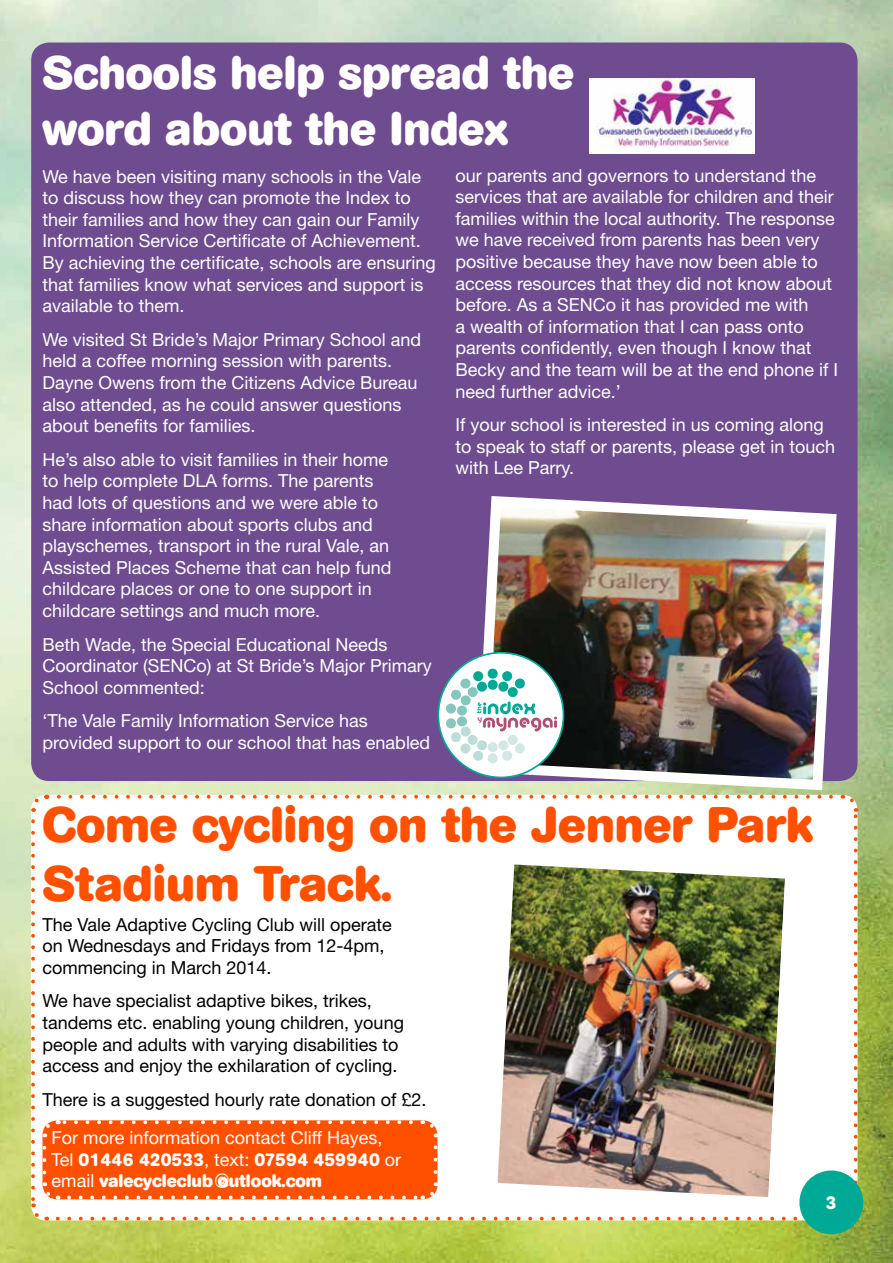
<style>
.page{position:relative;width:893px;height:1263px;background:#fff}
.page>*{position:absolute;margin:0;border:0;box-sizing:border-box;transform-origin:0 0}
.t1{font:700 49.5px/59.4px "AG Book Rounded";color:#ff5000}
.t2{font:700 46.5px/55.8px "AG Book Rounded";color:#fff}
.t3{font:18px/21.6px "Helvetica Neue";color:#fff}
.t4{font:18px/21.6px "Helvetica Neue";color:#000}
.t5{font:700 18px/21.6px "AG Book Rounded";color:#fff}
.s1{font-family:"Helvetica Neue";font-weight:400}
</style>
<div class="page">
<img style="left:0;top:0;width:893px;height:1263px">
<div style="left:31px;top:43px;width:826px;height:738px;background:#6f4b90;border-radius:18px"></div>
<img style="left:472px;top:496px;width:370px;height:297px">
<img style="left:29px;top:793px;width:831px;height:429px">
<div style="left:799px;top:1170px;width:64px;height:64px;background:#00a896;border-radius:50%"></div>
<div style="left:589px;top:78px;width:166px;height:76px;background:#fff"></div>
<img style="left:597px;top:78px;width:155px;height:70px">
<div style="left:438px;top:653px;width:125px;height:124px;background:#fff;border-radius:50%"></div>
<div style="left:488px;top:753px;width:10px;height:10px;background:#d3e8e4;border-radius:50%"></div>
<svg style="left:446px;top:670px;width:111px;height:91px"></svg>
<h2 class="t2" style="left:43px;top:46px;width:533px">Schools help spread the word about the Index</h2>
<p class="t3" style="left:43px;top:165px;width:395px">We have been visiting many schools in the Vale to discuss how they can promote the Index to their families and how they can gain our Family Information Service Certificate of Achievement.<br>By achieving the certificate, schools are ensuring that families know what services and support is available to them.</p>
<p class="t3" style="left:43px;top:328px;width:380px">We visited St Bride’s Major Primary School and held a coffee morning session with parents.<br>Dayne Owens from the Citizens Advice Bureau also attended, as he could answer questions about benefits for families.</p>
<p class="t3" style="left:43px;top:448px;width:351px">He’s also able to visit families in their home to help complete DLA forms. The parents had lots of questions and we were able to share information about sports clubs and playschemes, transport in the rural Vale, an Assisted Places Scheme that can help fund childcare places or one to one support in childcare settings and much more.</p>
<p class="t3" style="left:43px;top:633px;width:391px">Beth Wade, the Special Educational Needs<br>Coordinator (SENCo) at St Bride’s Major Primary<br>School commented:</p>
<p class="t3" style="left:43px;top:710px;width:389px">‘The Vale Family Information Service has provided support to our school that has enabled</p>
<p class="t3" style="left:455px;top:164px;width:384px">our parents and governors to understand the services that are available for children and their families within the local authority. The response we have received from parents has been very positive because they have now been able to access resources that they did not know about before. As a SENCo it has provided me with<br>a wealth of information that I can pass onto parents confidently, even though I know that Becky and the team will be at the end phone if I need further advice.’</p>
<p class="t3" style="left:455px;top:414px;width:381px">If your school is interested in us coming along to speak to staff or parents, please get in touch with Lee Parry.</p>
<h1 class="t1" style="left:43px;top:796px;width:772px">Come cycling on the Jenner Park<br>Stadium Track.</h1>
<p class="t4" style="left:43px;top:913px;width:351px">The Vale Adaptive Cycling Club will operate on Wednesdays and Fridays from 12-4pm, commencing in March 2014.</p>
<p class="t4" style="left:43px;top:990px;width:363px">We have specialist adaptive bikes, trikes, tandems etc. enabling young children, young people and adults with varying disabilities to access and enjoy the exhilaration of cycling.</p>
<p class="t4" style="left:43px;top:1088px;width:386px">There is a suggested hourly rate donation of £2.</p>
<p class="t3" style="left:52px;top:1127px;width:332px">For more information contact Cliff Hayes,</p>
<p class="t5" style="left:52px;top:1149px;width:351px"><span class="s1">Tel</span> 01446 420533<span class="s1">, text:</span> 07594 459940 <span class="s1">or email</span> valecycleclub@outlook.com</p>
<p class="t5" style="left:826px;top:1193px;width:12px">3</p>
</div>
